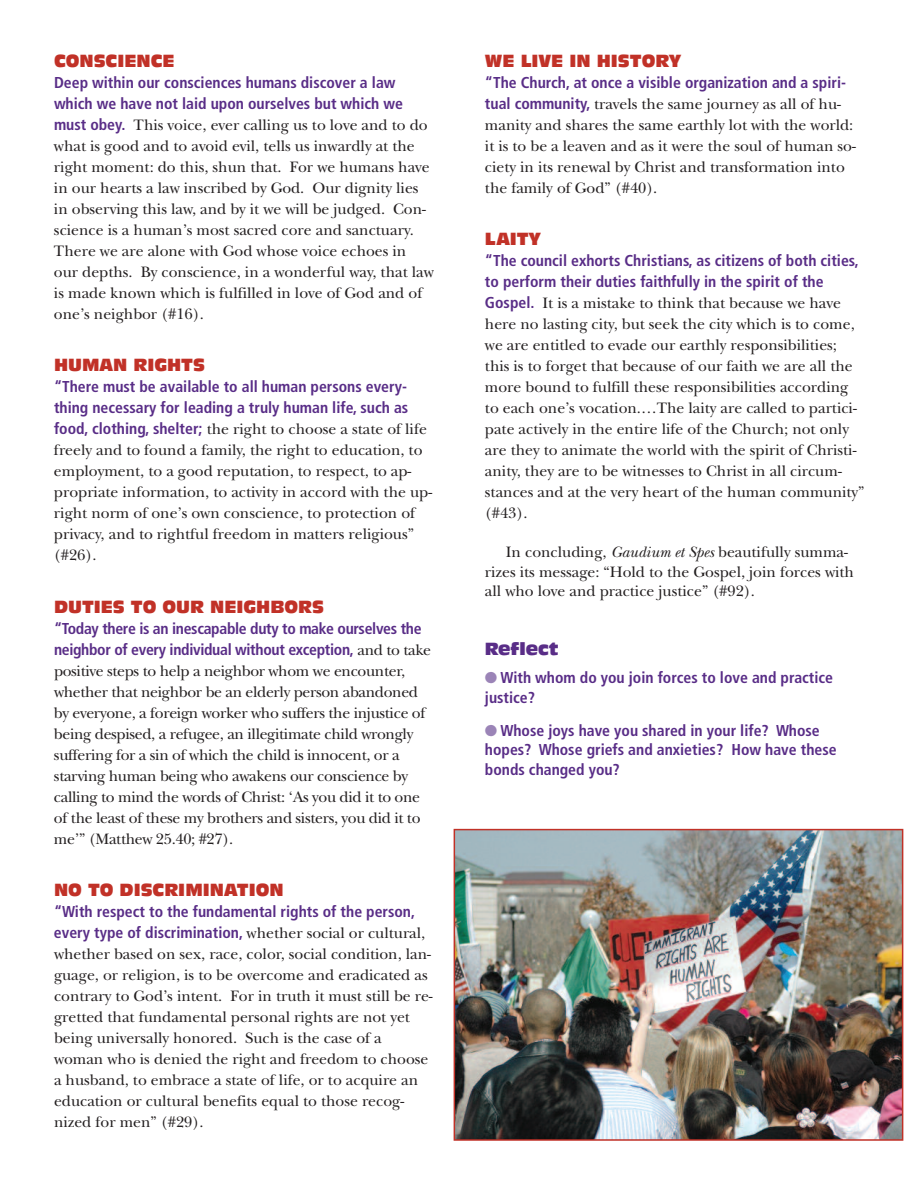
<style>
.page{position:relative;width:918px;height:1188px;background:#fff}
.page>*{position:absolute;margin:0;border:0;box-sizing:border-box;transform-origin:0 0}
.t1{font:16.5px "Incised 901 BT Compact";color:#c13127}
.t2{font:16.5px "Incised 901 BT Compact";color:#592d87}
.t3{font:15.75px/21px "New Baskerville";color:#231f20}
.t4{font:700 condensed 15.75px/21px "Frutiger";color:#592d87}
.t5{font:15.75px/21px "New Baskerville";letter-spacing:-.02em;color:#231f20}
.t6{font:700 condensed 15.75px/21px "Frutiger";letter-spacing:-.02em;color:#592d87}
.s1{font-family:"Frutiger";font-weight:700;font-stretch:condensed;color:#592d87}
.s2{font-family:"New Baskerville";font-weight:400;font-stretch:normal;color:#231f20}
.s3{font-style:italic}
.s4{color:#9b84b7}
</style>
<div class="page">
<img style="left:457px;top:832px;width:443px;height:306px">
<div style="left:454px;top:829px;width:449px;height:312px;border:2px solid #c13127"></div>
<p class="t1" style="left:54px;top:54px;width:122px">CONSCIENCE</p>
<p class="t4" style="left:54px;top:73px;width:350px">Deep within our consciences humans discover a law which we have not laid upon ourselves but which we</p>
<p class="t3" style="left:54px;top:116px;width:381px"><span class="s1">must obey.</span> This voice, ever calling us to love and to do what is good and to avoid evil, tells us inwardly at the right moment: do this, shun that. For we humans have in our hearts a law inscribed by God. Our dignity lies in observing this law, and by it we will be judged. Con&shy;science is a human’s most sacred core and sanctuary.<br>There we are alone with God whose voice echoes in our depths. By conscience, in a wonderful way, that law is made known which is fulfilled in love of God and of one’s neighbor (#16).</p>
<p class="t1" style="left:54px;top:358px;width:153px">HUMAN RIGHTS</p>
<p class="t4" style="left:54px;top:378px;width:356px">“There must be available to all human persons every&shy;thing necessary for leading a truly human life, such as</p>
<p class="t3" style="left:54px;top:420px;width:380px"><span class="s1">food, clothing, shelter;</span> the right to choose a state of life freely and to found a family, the right to education, to employment, to a good reputation, to respect, to ap&shy;propriate information, to activity in accord with the up&shy;right norm of one’s own conscience, to protection of privacy, and to rightful freedom in matters religious” (#26).</p>
<p class="t1" style="left:54px;top:600px;width:271px">DUTIES TO OUR NEIGHBORS</p>
<p class="t6" style="left:54px;top:619px;width:379px">“Today there is an inescapable duty to make ourselves the neighbor of every individual without exception, <span class="s2">and to take</span></p>
<p class="t5" style="left:54px;top:662px;width:373px">positive steps to help a neighbor whom we encounter, whether that neighbor be an elderly person abandoned by everyone, a foreign worker who suffers the injustice of being despised, a refugee, an illegitimate child wrongly suffering for a sin of which the child is innocent, or a starving human being who awakens our conscience by calling to mind the words of Christ: ‘As you did it to one of the least of these my brothers and sisters, you did it to me’” (Matthew 25.40; #27).</p>
<p class="t1" style="left:54px;top:883px;width:231px">NO TO DISCRIMINATION</p>
<p class="t4" style="left:54px;top:903px;width:373px">“With respect to the fundamental rights of the person, every type of discrimination, <span class="s2">whether social or cultural,</span></p>
<p class="t3" style="left:54px;top:945px;width:380px">whether based on sex, race, color, social condition, lan&shy;guage, or religion, is to be overcome and eradicated as contrary to God’s intent. For in truth it must still be re&shy;gretted that fundamental personal rights are not yet being universally honored. Such is the case of a woman who is denied the right and freedom to choose a husband, to embrace a state of life, or to acquire an education or cultural benefits equal to those recog&shy;nized for men” (#29).</p>
<p class="t1" style="left:485px;top:54px;width:197px">WE LIVE IN HISTORY</p>
<p class="t4" style="left:485px;top:73px;width:363px">“The Church, at once a visible organization and a spiri-</p>
<p class="t3" style="left:485px;top:95px;width:372px"><span class="s1">tual community,</span> travels the same journey as all of hu&shy;manity and shares the same earthly lot with the world: it is to be a leaven and as it were the soul of human so&shy;ciety in its renewal by Christ and transformation into the family of God” (#40).</p>
<p class="t1" style="left:485px;top:232px;width:57px">LAITY</p>
<p class="t4" style="left:485px;top:252px;width:375px">“The council exhorts Christians, as citizens of both cities, to perform their duties faithfully in the spirit of the</p>
<p class="t3" style="left:485px;top:294px;width:381px"><span class="s1">Gospel.</span> It is a mistake to think that because we have here no lasting city, but seek the city which is to come, we are entitled to evade our earthly responsibilities; this is to forget that because of our faith we are all the more bound to fulfill these responsibilities according to each one’s vocation.…The laity are called to partici&shy;pate actively in the entire life of the Church; not only are they to animate the world with the spirit of Christi&shy;anity, they are to be witnesses to Christ in all circum&shy;stances and at the very heart of the human community” (#43).</p>
<p class="t3" style="left:485px;top:544px;width:371px;line-height:19.5px;text-indent:21px">In concluding, <span class="s3">Gaudium et Spes</span> beautifully summa&shy;rizes its message: “Hold to the Gospel, join forces with all who love and practice justice” (#92).</p>
<p class="t2" style="left:485px;top:642px;width:75px">Reflect</p>
<p class="t4" style="left:485px;top:669px;width:350px;line-height:19.5px"><span class="s4">●</span> With whom do you join forces to love and practice justice?</p>
<p class="t4" style="left:485px;top:722px;width:353px;line-height:19.5px"><span class="s4">●</span> Whose joys have you shared in your life? Whose hopes? Whose griefs and anxieties? How have these bonds changed you?</p>
</div>
